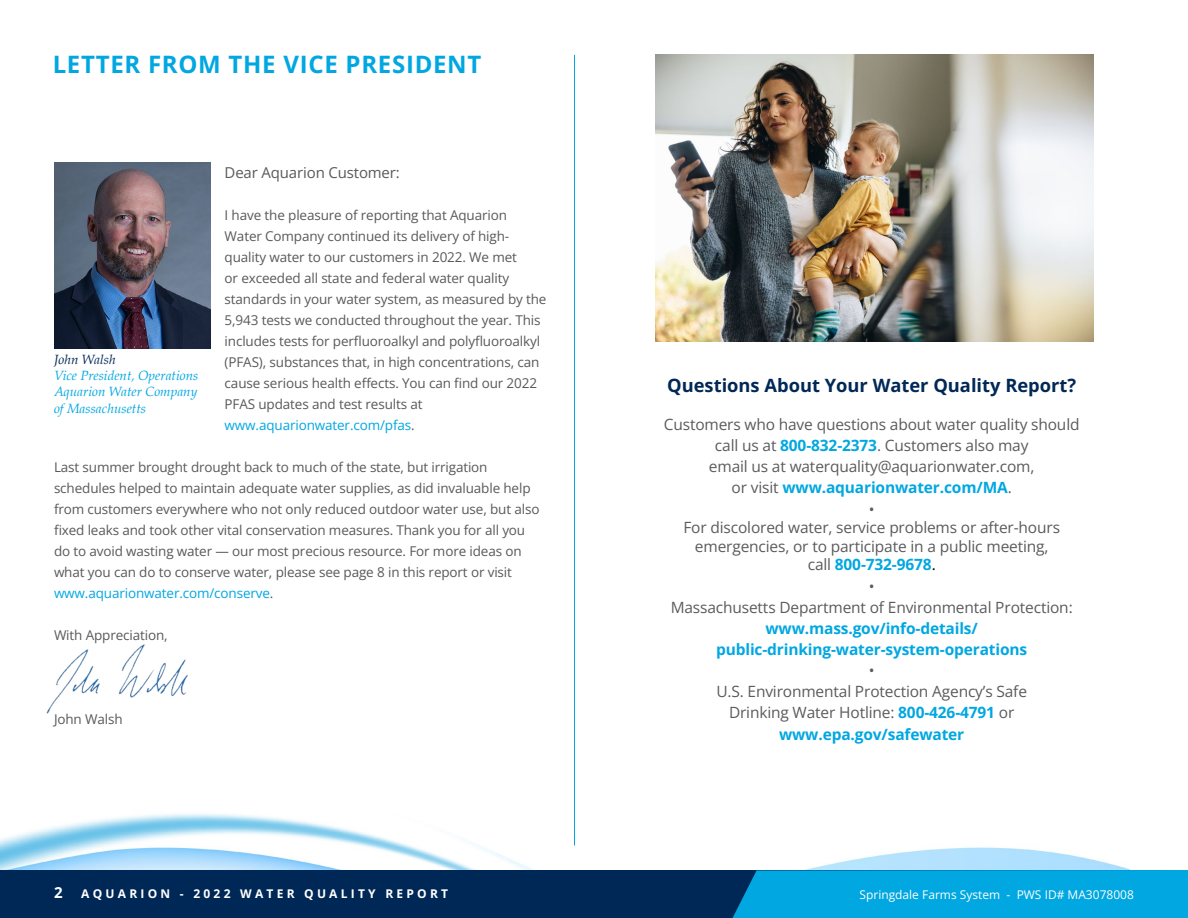
<style>
.page{position:relative;width:1188px;height:918px;background:#fff}
.page>*{position:absolute;margin:0;border:0;box-sizing:border-box;transform-origin:0 0}
.t1{font:700 24px "Open Sans";letter-spacing:.03em;color:#00a7e1}
.t2{font:700 18.3px "Open Sans";color:#002856}
.t3{font:15.45px/21.1px "Open Sans";letter-spacing:-.01em;color:#5a5b5d;text-align:center}
.t4{font:700 15.45px/21.1px "Open Sans";letter-spacing:-.01em;color:#00a7e1;text-align:center}
.t5{font:15px "Open Sans";letter-spacing:-.01em;color:#58595b}
.t6{font:13.5px/21px "Open Sans";letter-spacing:-.01em;color:#58595b}
.t7{font:italic 13.35px/16px "Palatino";color:#00a7e1;text-align:justify}
.t8{font:italic 13.35px "Palatino";color:#002856}
.t9{font:12px "Open Sans";color:#fff}
.t10{font:700 12px "Open Sans";letter-spacing:.27em;color:#fff}
.s1{color:#00a7e1}
.s2{font-weight:700;color:#00a7e1}
.s3{color:#000}
.s4{font-size:15px}
</style>
<div class="page">
<div style="left:0;top:870px;width:1188px;height:48px;background:#002856"></div>
<div style="left:732px;top:870px;width:456px;height:48px;background:#00a7e1"></div>
<img style="left:0;top:814px;width:1130px;height:56px">
<hr style="left:574px;top:55px;width:1px;height:790px;background:#00a7e1">
<img style="left:54px;top:162px;width:156px;height:186px">
<img style="left:655px;top:54px;width:439px;height:287px">
<img style="left:46px;top:645px;width:142px;height:69px">
<h1 class="t1" style="left:53px;top:47px;width:430px">LETTER FROM THE VICE PRESIDENT</h1>
<p class="t5" style="left:225px;top:162px;width:177px">Dear Aquarion Customer:</p>
<p class="t6" style="left:225px;top:204px;width:323px">I have the pleasure of reporting that Aquarion Water Company continued its delivery of high&shy;quality water to our customers in 2022. We met<br>or exceeded all state and federal water quality standards in your water system, as measured by the 5,943 tests we conducted throughout the year. This includes tests for perfluoroalkyl and polyfluoroalkyl (PFAS), substances that, in high concentrations, can cause serious health effects. You can find our 2022<br>PFAS updates and test results at <span class="s1">www.aquarionwater.com/pfas</span>.</p>
<p class="t6" style="left:54px;top:456px;width:487px">Last summer brought drought back to much of the state, but irrigation schedules helped to maintain adequate water supplies, as did invaluable help from customers everywhere who not only reduced outdoor water use, but also fixed leaks and took other vital conservation measures. Thank you for all you do to avoid wasting water — our most precious resource. For more ideas on what you can do to conserve water, please see page 8 in this report or visit <span class="s1">www.aquarionwater.com/conserve</span>.</p>
<p class="t6" style="left:54px;top:624px;width:115px">With Appreciation,</p>
<p class="t8" style="left:54px;top:349px;width:63px">John Walsh</p>
<p class="t7" style="left:54px;top:368px;width:146px">Vice President, Operations Aquarion Water Company of Massachusetts</p>
<p class="t6" style="left:54px;top:708px;width:70px">John Walsh</p>
<h2 class="t2" style="left:667px;top:372px;width:411px">Questions About Your Water Quality Report?</h2>
<p class="t3" style="left:664px;top:413px;width:417px">Customers who have questions about water quality should call us at <span class="s2">800-832-2373</span>. Customers also may<br>email us at waterquality@aquarionwater.com,<br>or visit <span class="s2">www.aquarionwater.com/MA</span>.<br>•</p>
<p class="t3" style="left:683px;top:518px;width:378px;line-height:18.6px">For discolored water, service problems or after-hours emergencies, or to participate in a public meeting, call <span class="s2">800-732-9678</span><span class="s3">.</span></p>
<p class="t3" style="left:671px;top:575px;width:404px">•<br>Massachusetts Department of Environmental Protection:</p>
<p class="t4" style="left:716px;top:617px;width:313px">www.mass.gov/info-details/ public-drinking-water-system-operations</p>
<p class="t3" style="left:716px;top:660px;width:312px">•<br>U.S. Environmental Protection Agency’s Safe<br>Drinking Water Hotline: <span class="s2">800-426-4791</span> or <span class="s2">www.epa.gov/safewater</span></p>
<p class="t10" style="left:54px;top:885px;width:396px"><span class="s4">2</span> AQUARION - 2022 WATER QUALITY REPORT</p>
<p class="t9" style="left:860px;top:886px;width:276px">Springdale Farms System - PWS ID# MA3078008</p>
</div>
